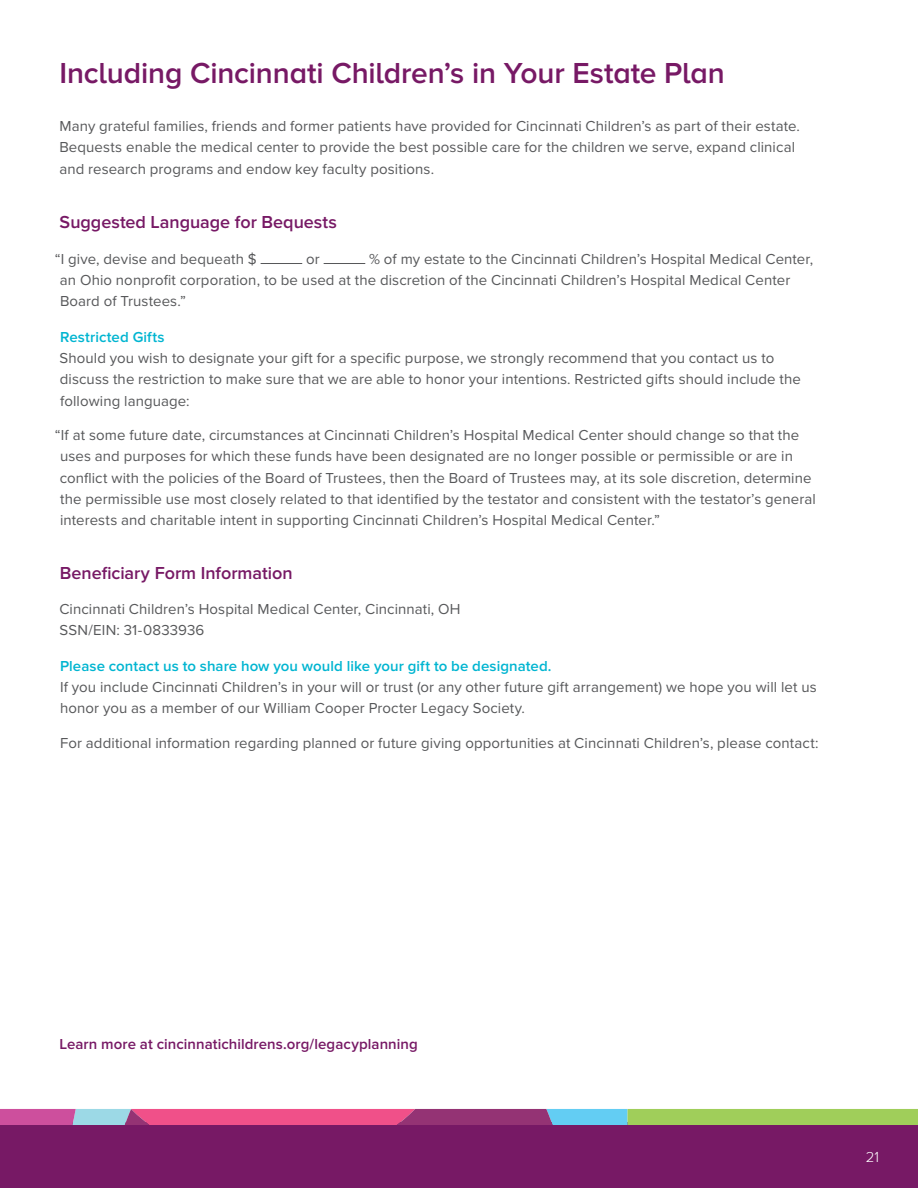
<style>
.page{position:relative;width:918px;height:1188px;background:#fff}
.page>*{position:absolute;margin:0;border:0;box-sizing:border-box;transform-origin:0 0}
.t1{font:600 30px "Proxima Nova A";letter-spacing:-.005em;color:#771965}
.t2{font:600 18px "Proxima Nova";color:#771965}
.t3{font:15px/21.1px "Proxima Nova";letter-spacing:.005em;color:#57585a}
.t4{font:600 15px "Proxima Nova";letter-spacing:.005em;color:#00b5d1}
.t5{font:600 15px "Proxima Nova";letter-spacing:.005em;color:#771965}
.t6{font:300 15px "Proxima Nova";color:#fff}
</style>
<div class="page">
<div style="left:0;top:1122px;width:918px;height:66px;background:#771965"></div>
<svg style="left:0;top:1109px;width:918px;height:16px;background:#b38586"></svg>
<hr style="left:261px;top:263px;width:41px;height:1px;background:#57585a">
<hr style="left:324px;top:263px;width:41px;height:1px;background:#57585a">
<h1 class="t1" style="left:59px;top:56px;width:667px">Including Cincinnati Children’s in Your Estate Plan</h1>
<p class="t3" style="left:59px;top:115px;width:742px">Many grateful families, friends and former patients have provided for Cincinnati Children’s as part of their estate.<br>Bequests enable the medical center to provide the best possible care for the children we serve, expand clinical and research programs and endow key faculty positions.</p>
<p class="t2" style="left:60px;top:211px;width:279px">Suggested Language for Bequests</p>
<p class="t3" style="left:55px;top:248px;width:204px">“I give, devise and bequeath $</p>
<p class="t3" style="left:306px;top:248px;width:15px">or</p>
<p class="t3" style="left:60px;top:248px;width:755px;text-indent:309px">% of my estate to the Cincinnati Children’s Hospital Medical Center, an Ohio nonprofit corporation, to be used at the discretion of the Cincinnati Children’s Hospital Medical Center<br>Board of Trustees.”</p>
<p class="t4" style="left:60px;top:328px;width:106px">Restricted Gifts</p>
<p class="t3" style="left:60px;top:347px;width:743px">Should you wish to designate your gift for a specific purpose, we strongly recommend that you contact us to discuss the restriction to make sure that we are able to honor your intentions. Restricted gifts should include the following language:</p>
<p class="t3" style="left:60px;top:424px;width:758px;text-indent:-5px">“If at some future date, circumstances at Cincinnati Children’s Hospital Medical Center should change so that the uses and purposes for which these funds have been designated are no longer possible or permissible or are in conflict with the policies of the Board of Trustees, then the Board of Trustees may, at its sole discretion, determine the permissible use most closely related to that identified by the testator and consistent with the testator’s general interests and charitable intent in supporting Cincinnati Children’s Hospital Medical Center.”</p>
<p class="t2" style="left:60px;top:563px;width:234px">Beneficiary Form Information</p>
<p class="t3" style="left:59px;top:597px;width:403px">Cincinnati Children’s Hospital Medical Center, Cincinnati, OH<br>SSN/EIN: 31-0833936</p>
<p class="t4" style="left:60px;top:657px;width:493px">Please contact us to share how you would like your gift to be designated.</p>
<p class="t3" style="left:60px;top:676px;width:758px">If you include Cincinnati Children’s in your will or trust (or any other future gift arrangement) we hope you will let us honor you as a member of our William Cooper Procter Legacy Society.</p>
<p class="t3" style="left:60px;top:731px;width:760px">For additional information regarding planned or future giving opportunities at Cincinnati Children’s, please contact:</p>
<p class="t5" style="left:59px;top:1035px;width:360px">Learn more at cincinnatichildrens.org/legacyplanning</p>
<p class="t6" style="left:866px;top:1148px;width:15px">21</p>
</div>
